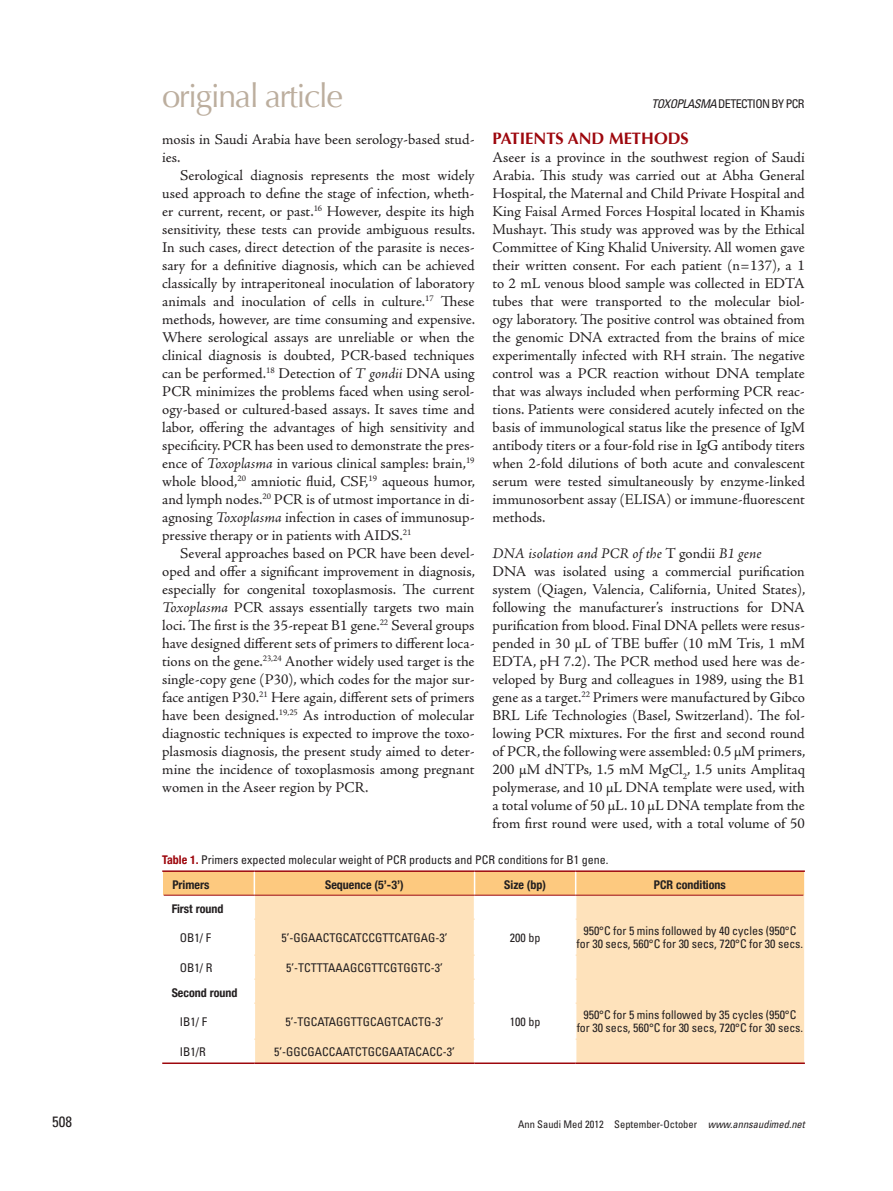
<style>
.page{position:relative;width:893px;height:1191px;background:#fff}
.page>*{position:absolute;margin:0;border:0;box-sizing:border-box;transform-origin:0 0}
.t1{font:33px "Optima";letter-spacing:-.05em;color:#bcae9e}
.t2{font:700 16.5px "Optima";color:#9d070d}
.t3{font:15px/18px "Adobe Jenson Pro";letter-spacing:-.005em;color:#231f20;text-align:justify}
.t4{font:condensed 15px "Univers LT Std";color:#231f20}
.t5{font:condensed 12px/13.5px "Univers LT Std";letter-spacing:-.005em;color:#231f20;text-align:center}
.t6{font:700 condensed 12px "Helvetica Neue";color:#231f20}
.t7{font:condensed 12px "Univers LT Std";letter-spacing:-.05em;color:#231f20}
.t8{font:condensed 10.5px "Univers LT Std";color:#231f20}
.s1{font-style:italic}
.s2{font-family:"Helvetica Neue";font-weight:700;color:#9d070d}
</style>
<div class="page">
<svg style="left:254px;top:918px;width:550px;height:144px;fill:#fee2bb"></svg>
<hr style="left:254px;top:920px;width:1px;height:34px;background:#fff">
<hr style="left:474px;top:920px;width:1px;height:34px;background:#fff">
<hr style="left:575px;top:920px;width:1px;height:34px;background:#fff">
<svg style="left:254px;top:956px;width:1px;height:46px"></svg>
<svg style="left:474px;top:956px;width:1px;height:46px"></svg>
<svg style="left:575px;top:956px;width:1px;height:46px"></svg>
<hr style="left:254px;top:1004px;width:1px;height:34px;background:#fff">
<hr style="left:474px;top:1004px;width:1px;height:34px;background:#fff">
<hr style="left:575px;top:1004px;width:1px;height:34px;background:#fff">
<svg style="left:254px;top:1040px;width:1px;height:22px"></svg>
<svg style="left:474px;top:1040px;width:1px;height:22px"></svg>
<svg style="left:575px;top:1040px;width:1px;height:22px"></svg>
<hr style="left:162px;top:1062px;width:92px;height:2px;background:#9d070d">
<hr style="left:254px;top:1062px;width:221px;height:2px;background:#9d070d">
<hr style="left:475px;top:1062px;width:101px;height:2px;background:#9d070d">
<hr style="left:576px;top:1062px;width:229px;height:2px;background:#9d070d">
<hr style="left:162px;top:870px;width:92px;height:2px;background:#9d070d">
<hr style="left:254px;top:870px;width:221px;height:2px;background:#9d070d">
<hr style="left:475px;top:870px;width:101px;height:2px;background:#9d070d">
<hr style="left:576px;top:870px;width:229px;height:2px;background:#9d070d">
<svg style="left:163px;top:871px;width:641px;height:47px"></svg>
<hr style="left:164px;top:894px;width:90px;height:1px;background:#9d070d">
<hr style="left:254px;top:894px;width:221px;height:1px;background:#9d070d">
<hr style="left:475px;top:894px;width:101px;height:1px;background:#9d070d">
<hr style="left:576px;top:894px;width:227px;height:1px;background:#9d070d">
<h1 class="t1" style="left:162px;top:76px;width:182px">original article</h1>
<p class="t3" style="left:162px;top:131px;width:314px">mosis in Saudi Arabia have been serology-based stud&shy;ies.</p>
<p class="t3" style="left:162px;top:167px;width:314px;text-indent:18px">Serological diagnosis represents the most widely used approach to define the stage of infection, wheth&shy;er current, recent, or past.<sup>16</sup> However, despite its high sensitivity, these tests can provide ambiguous results.<br>In such cases, direct detection of the parasite is neces&shy;sary for a definitive diagnosis, which can be achieved classically by intraperitoneal inoculation of laboratory animals and inoculation of cells in culture.<sup>17</sup> These methods, however, are time consuming and expensive.<br>Where serological assays are unreliable or when the clinical diagnosis is doubted, PCR-based techniques can be performed.<sup>18</sup> Detection of <span class="s1">T gondii</span> DNA using PCR minimizes the problems faced when using serol&shy;ogy-based or cultured-based assays. It saves time and labor, offering the advantages of high sensitivity and specificity. PCR has been used to demonstrate the pres&shy;ence of <span class="s1">Toxoplasma</span> in various clinical samples: brain,<sup>19 </sup>whole blood,<sup>20</sup> amniotic fluid, CSF,<sup>19</sup> aqueous humor, and lymph nodes.<sup>20</sup> PCR is of utmost importance in di&shy;agnosing <span class="s1">Toxoplasma</span> infection in cases of immunosup&shy;pressive therapy or in patients with AIDS.<sup>21</sup></p>
<p class="t3" style="left:162px;top:545px;width:314px;text-indent:18px">Several approaches based on PCR have been devel&shy;oped and offer a significant improvement in diagnosis, especially for congenital toxoplasmosis. The current <span class="s1">Toxoplasma</span> PCR assays essentially targets two main loci. The first is the 35-repeat B1 gene.<sup>22</sup> Several groups have designed different sets of primers to different loca&shy;tions on the gene.<sup>23,24</sup> Another widely used target is the single-copy gene (P30), which codes for the major sur&shy;face antigen P30.<sup>21</sup> Here again, different sets of primers have been designed.<sup>19,25</sup> As introduction of molecular diagnostic techniques is expected to improve the toxo&shy;plasmosis diagnosis, the present study aimed to deter&shy;mine the incidence of toxoplasmosis among pregnant women in the Aseer region by PCR.</p>
<p class="t7" style="left:651px;top:96px;width:155px"><span class="s1">toxoplasma</span> detectio n by pcr</p>
<p class="t2" style="left:493px;top:129px;width:19px">PATIENTS</p>
<p class="t2" style="left:568px;top:129px;width:13px">AND</p>
<p class="t2" style="left:609px;top:129px;width:27px">METHODS</p>
<p class="t3" style="left:493px;top:149px;width:314px">Aseer is a province in the southwest region of Saudi Arabia. This study was carried out at Abha General Hospital, the Maternal and Child Private Hospital and King Faisal Armed Forces Hospital located in Khamis Mushayt. This study was approved was by the Ethical Committee of King Khalid University. All women gave their written consent. For each patient (n=137), a 1 to 2 mL venous blood sample was collected in EDTA tubes that were transported to the molecular biol&shy;ogy laboratory. The positive control was obtained from the genomic DNA extracted from the brains of mice experimentally infected with RH strain. The negative control was a PCR reaction without DNA template that was always included when performing PCR reac&shy;tions. Patients were considered acutely infected on the basis of immunological status like the presence of IgM antibody titers or a four-fold rise in IgG antibody titers when 2-fold dilutions of both acute and convalescent serum were tested simultaneously by enzyme-linked immunosorbent assay (ELISA) or immune-fluorescent methods.</p>
<p class="t3" style="left:493px;top:545px;width:314px;text-align:left"><span class="s1">DNA isolation and PCR of the</span> T gondii <span class="s1">B1 gene<br></span>DNA was isolated using a commercial purification system (Qiagen, Valencia, California, United States), following the manufacturer’s instructions for DNA purification from blood. Final DNA pellets were resus&shy;pended in 30 µL of TBE buffer (10 mM Tris, 1 mM EDTA, pH 7.2). The PCR method used here was de&shy;veloped by Burg and colleagues in 1989, using the B1 gene as a target.<sup>22</sup> Primers were manufactured by Gibco BRL Life Technologies (Basel, Switzerland). The fol&shy;lowing PCR mixtures. For the first and second round of PCR, the following were assembled: 0.5 µM primers, 200 µM dNTPs, 1.5 mM MgCl<sub>2</sub>, 1.5 units Amplitaq polymerase, and 10 µL DNA template were used, with a total volume of 50 µL. 10 µL DNA template from the from first round were used, with a total volume of 50</p>
<p class="t5" style="left:162px;top:853px;width:232px"><span class="s2">Table 1.</span> Primers expected molecular weight of PCR</p>
<p class="t5" style="left:409px;top:853px;width:74px">products and PCR</p>
<p class="t5" style="left:498px;top:853px;width:112px">conditions for B 1 gene.</p>
<p class="t6" style="left:172px;top:877px;width:39px">Primers</p>
<p class="t6" style="left:325px;top:877px;width:80px">Sequence (5’-3’)</p>
<p class="t6" style="left:504px;top:877px;width:43px">Size (bp)</p>
<p class="t6" style="left:654px;top:877px;width:73px">PCR conditions</p>
<p class="t6" style="left:172px;top:901px;width:53px">First round</p>
<p class="t5" style="left:180px;top:930px;width:33px">OB1/ F</p>
<p class="t5" style="left:281px;top:930px;width:168px">5’-GGAACTGCATCC GTTCATGAG-3’</p>
<p class="t5" style="left:510px;top:930px;width:32px">200 bp</p>
<p class="t5" style="left:577px;top:923px;width:228px">950°C for 5 mins followed by 40 cycles (950°C for 30 secs, 560°C for 30 secs, 720°C for 30 secs.</p>
<p class="t5" style="left:180px;top:960px;width:33px">OB1/ R</p>
<p class="t5" style="left:286px;top:960px;width:20px">5’-TCTTT</p>
<p class="t5" style="left:328px;top:960px;width:116px">AAAGCGTTCGTGGTC-3’</p>
<p class="t6" style="left:172px;top:985px;width:67px">Second round</p>
<p class="t5" style="left:180px;top:1014px;width:29px">IB1/ F</p>
<p class="t5" style="left:285px;top:1014px;width:160px">5’-TGCATAGGTTGCAGTCACTG-3’</p>
<p class="t5" style="left:510px;top:1014px;width:32px">100 bp</p>
<p class="t5" style="left:577px;top:1007px;width:228px">950°C for 5 mins followed by 35 cycles (950°C for 30 secs, 560°C for 30 secs, 720°C for 30 secs.</p>
<p class="t5" style="left:180px;top:1044px;width:26px">IB 1/R</p>
<p class="t5" style="left:274px;top:1044px;width:182px">5’-GGCGACCAATCTGCGAATACACC-3’</p>
<p class="t4" style="left:52px;top:1111px;width:21px">508</p>
<p class="t8" style="left:518px;top:1118px;width:289px">Ann Saudi Med 2012 September-October <span class="s1">www.annsaudimed.net</span></p>
</div>
